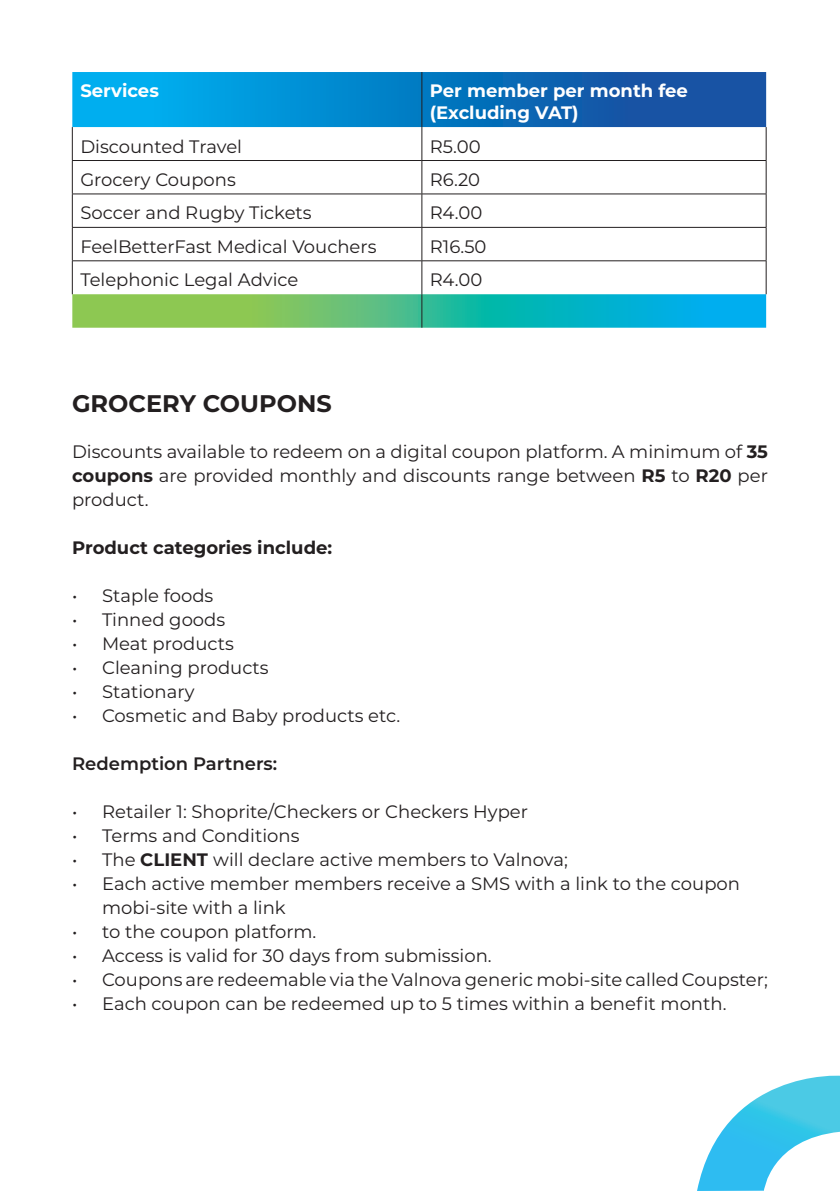
<style>
.page{position:relative;width:840px;height:1191px;background:#fff}
.page>*{position:absolute;margin:0;border:0;box-sizing:border-box;transform-origin:0 0}
.t1{font:700 24px "Montserrat";color:#231f20}
.t2{font:18px/24px "Montserrat";color:#231f20;text-align:justify}
.t3{font:700 18px "Montserrat";color:#fff}
.t4{font:700 18px "Montserrat";color:#231f20}
.t5{font:600 18px "Montserrat";color:#231f20}
.s1{font-weight:700}
</style>
<div class="page">
<svg style="left:72px;top:72px;width:693px;height:55px;background:#077cc5"></svg>
<svg style="left:72px;top:294px;width:693px;height:34px;background:#44bc96"></svg>
<hr style="left:421px;top:72px;width:1px;height:55px;background:#231f20">
<hr style="left:72px;top:127px;width:1px;height:33px;background:#231f20">
<hr style="left:421px;top:127px;width:1px;height:33px;background:#231f20">
<hr style="left:765px;top:127px;width:1px;height:33px;background:#231f20">
<hr style="left:72px;top:160px;width:349px;height:1px;background:#231f20">
<hr style="left:72px;top:161px;width:1px;height:33px;background:#231f20">
<hr style="left:421px;top:160px;width:345px;height:1px;background:#231f20">
<hr style="left:421px;top:161px;width:1px;height:33px;background:#231f20">
<hr style="left:765px;top:161px;width:1px;height:33px;background:#231f20">
<hr style="left:72px;top:194px;width:349px;height:1px;background:#231f20">
<hr style="left:72px;top:194px;width:1px;height:33px;background:#231f20">
<hr style="left:421px;top:194px;width:345px;height:1px;background:#231f20">
<hr style="left:421px;top:194px;width:1px;height:33px;background:#231f20">
<hr style="left:765px;top:194px;width:1px;height:33px;background:#231f20">
<hr style="left:72px;top:227px;width:349px;height:1px;background:#231f20">
<hr style="left:72px;top:228px;width:1px;height:32px;background:#231f20">
<hr style="left:421px;top:227px;width:345px;height:1px;background:#231f20">
<hr style="left:421px;top:228px;width:1px;height:32px;background:#231f20">
<hr style="left:765px;top:228px;width:1px;height:32px;background:#231f20">
<hr style="left:72px;top:260px;width:349px;height:1px;background:#231f20">
<hr style="left:72px;top:261px;width:1px;height:33px;background:#231f20">
<hr style="left:421px;top:260px;width:345px;height:1px;background:#231f20">
<hr style="left:421px;top:261px;width:1px;height:33px;background:#231f20">
<hr style="left:765px;top:261px;width:1px;height:33px;background:#231f20">
<hr style="left:421px;top:294px;width:1px;height:34px;background:#231f20">
<svg style="left:697px;top:1075px;width:142px;height:116px"></svg>
<p class="t3" style="left:80px;top:78px;width:80px">Services</p>
<p class="t3" style="left:429px;top:78px;width:259px">Per member per month fee</p>
<p class="t3" style="left:429px;top:100px;width:150px">(Excluding VAT)</p>
<p class="t2" style="left:80px;top:133px;width:163px">Discounted Travel</p>
<p class="t2" style="left:429px;top:133px;width:52px">R5.00</p>
<p class="t2" style="left:80px;top:167px;width:157px">Grocery Coupons</p>
<p class="t2" style="left:429px;top:167px;width:52px">R6.20</p>
<p class="t2" style="left:80px;top:200px;width:233px">Soccer and Rugby Tickets</p>
<p class="t2" style="left:429px;top:200px;width:54px">R4.00</p>
<p class="t2" style="left:80px;top:234px;width:297px">FeelBetterFast Medical Vouchers</p>
<p class="t2" style="left:429px;top:234px;width:58px">R16.50</p>
<p class="t2" style="left:80px;top:267px;width:219px">Telephonic Legal Advice</p>
<p class="t2" style="left:429px;top:267px;width:54px">R4.00</p>
<p class="t1" style="left:72px;top:386px;width:261px">GROCERY COUPONS</p>
<p class="t2" style="left:72px;top:439px;width:697px">Discounts available to redeem on a digital coupon platform. A minimum of <span class="s1">35 coupons</span> are provided monthly and discounts range between <span class="s1">R5</span> to <span class="s1">R20</span> per product.</p>
<p class="t4" style="left:72px;top:534px;width:261px">Product categories include:</p>
<p class="t2" style="left:72px;top:583px;width:143px">• Staple foods</p>
<p class="t2" style="left:72px;top:607px;width:155px">• Tinned goods</p>
<p class="t2" style="left:72px;top:631px;width:163px">• Meat products</p>
<p class="t2" style="left:72px;top:655px;width:198px">• Cleaning products</p>
<p class="t2" style="left:72px;top:679px;width:124px">• Stationary</p>
<p class="t2" style="left:72px;top:703px;width:329px">• Cosmetic and Baby products etc.</p>
<p class="t5" style="left:72px;top:750px;width:206px">Redemption Partners:</p>
<p class="t2" style="left:72px;top:799px;width:457px">• Retailer 1: Shoprite/Checkers or Checkers Hyper</p>
<p class="t2" style="left:72px;top:823px;width:229px">• Terms and Conditions</p>
<p class="t2" style="left:72px;top:847px;width:497px">• The <span class="s1">CLIENT</span> will declare active members to Valnova;</p>
<p class="t2" style="left:102px;top:871px;width:639px;text-indent:-30px">• Each active member members receive a SMS with a link to the coupon mobi-site with a link</p>
<p class="t2" style="left:72px;top:919px;width:246px">• to the coupon platform.</p>
<p class="t2" style="left:72px;top:943px;width:421px">• Access is valid for 30 days from submission.</p>
<p class="t2" style="left:72px;top:967px;width:697px">• Coupons are redeemable via the Valnova generic mobi-site called Coupster;</p>
<p class="t2" style="left:72px;top:991px;width:655px">• Each coupon can be redeemed up to 5 times within a benefit month.</p>
</div>
